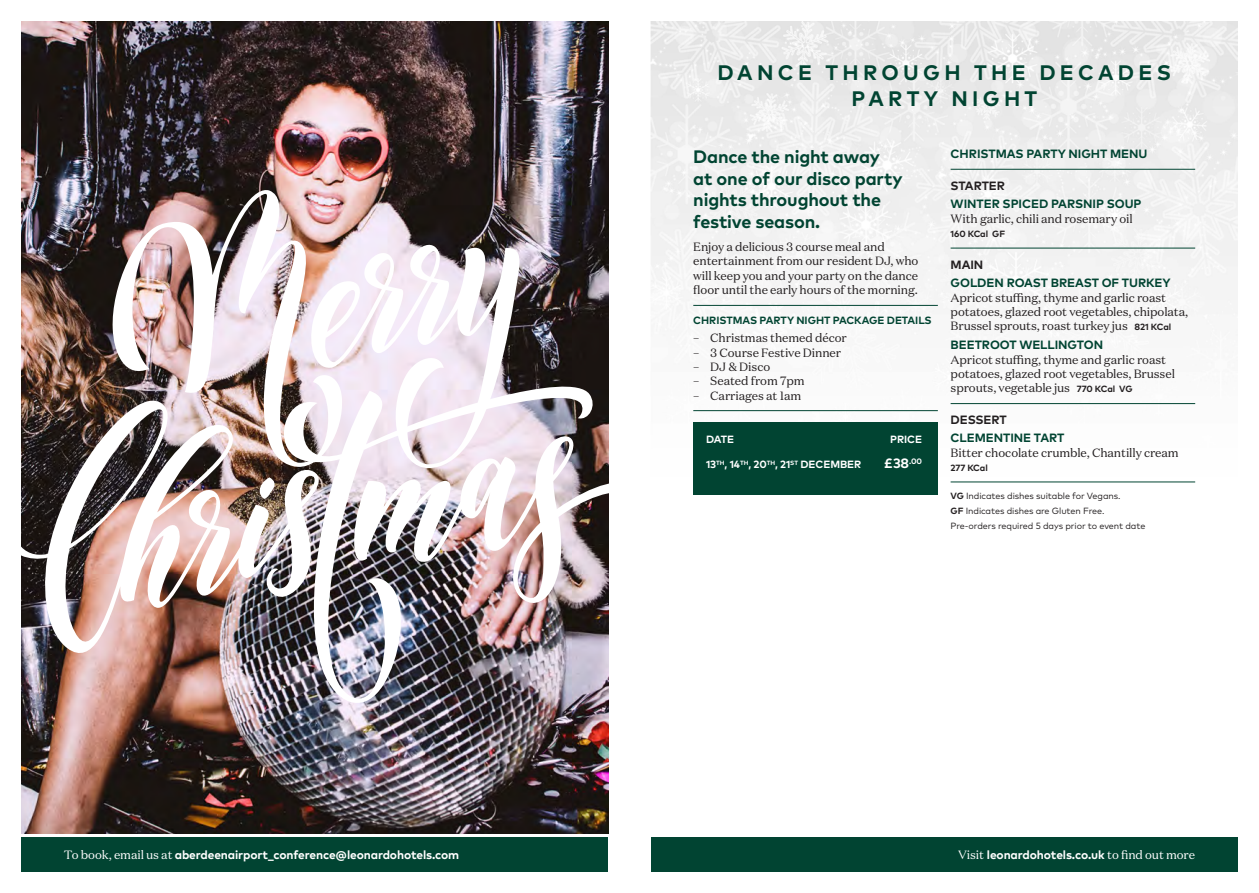
<style>
.page{position:relative;width:1259px;height:893px;background:#fff}
.page>*{position:absolute;margin:0;border:0;box-sizing:border-box;transform-origin:0 0}
.t1{font:700 21px/25.2px "Mark Pro";letter-spacing:.205em;color:#014432;text-align:center}
.t2{font:700 18px/21.6px "Mark Pro";letter-spacing:-.01em;color:#014432}
.t3{font:700 13.5px "Mark Pro";color:#fff}
.t4{font:12px/14.4px "Domaine Text";letter-spacing:-.01em;color:#231f20}
.t5{font:700 12px "Mark Pro";letter-spacing:-.01em;color:#fff}
.t6{font:700 12px "Mark Pro";letter-spacing:-.005em;color:#014432}
.t7{font:700 12px "Mark Pro";letter-spacing:-.01em;color:#231f20}
.t8{font:700 10.5px "Mark Pro";letter-spacing:-.005em;color:#fff}
.t9{font:700 10.5px "Mark Pro";letter-spacing:-.005em;color:#014432}
.t10{font:9px "Mark Pro";letter-spacing:-.01em;color:#231f20}
.t11{font:700 9px "Mark Pro";letter-spacing:-.01em;color:#231f20}
.s1{font-family:"Mark Pro";font-weight:700;color:#014432}
.s2{font-family:"Mark Pro";font-weight:700;font-size:9px}
.s3{font-weight:700}
.s4{font-family:"Domaine Text";font-weight:400}
</style>
<div class="page">
<img style="left:21px;top:21px;width:587px;height:812px">
<img style="left:21px;top:399px;width:252px;height:268px">
<img style="left:273px;top:369px;width:324px;height:334px">
<svg style="left:256px;top:477px;width:20px;height:22px"></svg>
<img style="left:346px;top:432px;width:263px;height:182px">
<img style="left:111px;top:190px;width:233px;height:278px">
<svg style="left:308px;top:235px;width:214px;height:234px"></svg>
<img style="left:651px;top:21px;width:586px;height:462px">
<div style="left:21px;top:838px;width:587px;height:34px;background:#014432"></div>
<div style="left:651px;top:838px;width:586px;height:34px;background:#014432"></div>
<hr style="left:693px;top:305px;width:245px;height:1px;background:#014432">
<hr style="left:693px;top:410px;width:245px;height:1px;background:#014432">
<div style="left:693px;top:422px;width:245px;height:73px;background:#014432"></div>
<hr style="left:950px;top:248px;width:245px;height:1px;background:#014432">
<hr style="left:950px;top:169px;width:245px;height:1px;background:#014432">
<hr style="left:950px;top:403px;width:245px;height:1px;background:#014432">
<hr style="left:950px;top:482px;width:245px;height:1px;background:#014432">
<p class="t1" style="left:717px;top:59px;width:455px">DANCE THROUGH THE DECADES<br>PARTY NIGHT</p>
<p class="t2" style="left:693px;top:144px;width:211px">Dance the night away at one of our disco party nights throughout the festive season.</p>
<p class="t4" style="left:693px;top:239px;width:227px">Enjoy a delicious 3 course meal and entertainment from our resident DJ, who will keep you and your party on the dance floor until the early hours of the morning.</p>
<p class="t9" style="left:693px;top:312px;width:240px">CHRISTMAS PARTY NIGHT PACKAGE DETAILS</p>
<p class="t4" style="left:693px;top:331px;width:155px">– Christmas themed décor</p>
<p class="t4" style="left:693px;top:345px;width:149px">– 3 Course Festive Dinner</p>
<p class="t4" style="left:693px;top:359px;width:78px">– DJ &amp; Disco</p>
<p class="t4" style="left:693px;top:374px;width:113px">– Seated from 7pm</p>
<p class="t4" style="left:693px;top:388px;width:110px">– Carriages at 1am</p>
<p class="t8" style="left:706px;top:432px;width:30px">DATE</p>
<p class="t8" style="left:890px;top:432px;width:33px">PRICE</p>
<p class="t8" style="left:706px;top:456px;width:157px">13<sup>TH</sup>, 14<sup>TH</sup>, 20<sup>TH</sup>, 21<sup>ST</sup> DECEMBER</p>
<p class="t3" style="left:883px;top:453px;width:40px">£38<sup>.00</sup></p>
<p class="t6" style="left:950px;top:145px;width:198px">CHRISTMAS PARTY NIGHT MENU</p>
<p class="t7" style="left:950px;top:176px;width:56px">STARTER</p>
<p class="t4" style="left:950px;top:197px;width:192px"><span class="s1">WINTER SPICED PARSNIP SOUP<br></span>With garlic, chili and rosemary oil</p>
<p class="t11" style="left:950px;top:227px;width:56px">160 KCal GF</p>
<p class="t7" style="left:950px;top:255px;width:34px">MAIN</p>
<p class="t4" style="left:950px;top:276px;width:239px"><span class="s1">GOLDEN ROAST BREAST OF TURKEY </span>Apricot stuffing, thyme and garlic roast potatoes, glazed root vegetables, chipolata, Brussel sprouts, roast turkey jus <span class="s2">821 KCal</span></p>
<p class="t4" style="left:950px;top:337px;width:226px"><span class="s1">BEETROOT WELLINGTON<br></span>Apricot stuffing, thyme and garlic roast potatoes, glazed root vegetables, Brussel sprouts, vegetable jus <span class="s2">770 KCal VG</span></p>
<p class="t7" style="left:950px;top:410px;width:58px">DESSERT</p>
<p class="t4" style="left:950px;top:431px;width:230px"><span class="s1">CLEMENTINE TART<br></span>Bitter chocolate crumble, Chantilly cream</p>
<p class="t11" style="left:950px;top:461px;width:39px">277 KCal</p>
<p class="t10" style="left:950px;top:489px;width:171px"><span class="s3">VG</span> Indicates dishes suitable for Vegans.</p>
<p class="t10" style="left:950px;top:504px;width:155px"><span class="s3">GF</span> Indicates dishes are Gluten Free.</p>
<p class="t10" style="left:950px;top:519px;width:196px">Pre-orders required 5 days prior to event date</p>
<p class="t5" style="left:64px;top:846px;width:397px"><span class="s4">To book, email us at</span> aberdeenairport_conference@leonardohotels.com</p>
<p class="t5" style="left:958px;top:846px;width:238px"><span class="s4">Visit</span> leonardohotels.co.uk <span class="s4">to find out more</span></p>
</div>
